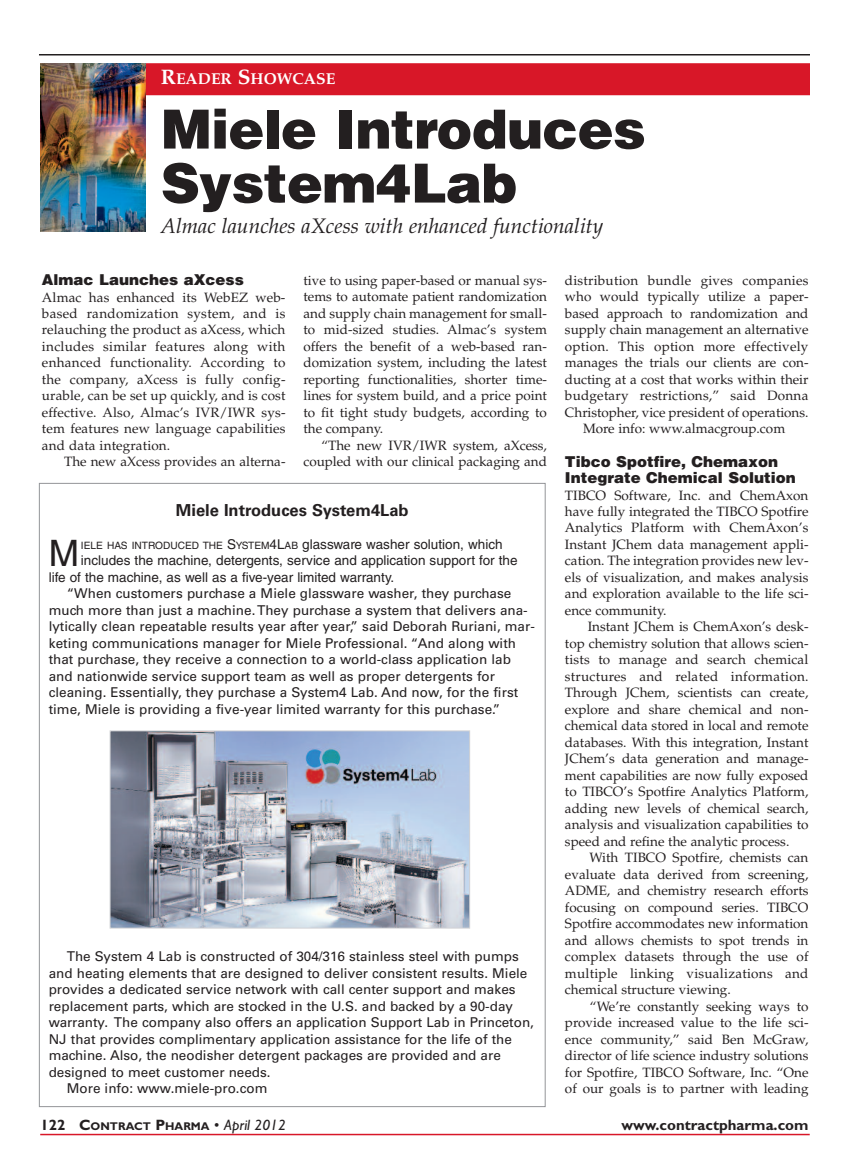
<style>
.page{position:relative;width:864px;height:1161px;background:#fff}
.page>*{position:absolute;margin:0;border:0;box-sizing:border-box;transform-origin:0 0}
.t1{font:900 54px/54px "Helvetica LT Std";letter-spacing:-.015em;color:#231f20}
.t2{font:36.45px "Helvetica LT Std";color:#231f20}
.t3{font:italic 21px "Palatino LT Std";color:#231f20}
.t4{font:700 16.5px "Univers LT Std";color:#231f20}
.t5{font:700 15.75px "Palatino LT Std";color:#fff}
.t6{font:900 15px/16.5px "Helvetica LT Std";color:#231f20}
.t7{font:700 15px "Gill Sans Std";color:#231f20}
.t8{font:13.5px/16.5px "Palatino LT Std";color:#231f20;text-align:justify}
.t9{font:13.5px/16.5px "Univers LT Std";color:#231f20}
.t10{font:13.5px "Helvetica LT Std";color:#231f20}
.t11{font:700 11.25px "Gill Sans Std";color:#231f20}
.s1{font-size:21px}
.s2{font-size:10.2px}
.s3{font-size:15px}
.s4{font-weight:400;font-size:15px}
.s5{font-weight:400;font-style:italic;font-size:15px}
</style>
<div class="page">
<div style="left:42px;top:65px;width:766px;height:29px;background:#d81728"></div>
<div style="left:40px;top:63px;width:770px;height:32px;border:2px solid #d81728"></div>
<hr style="left:39px;top:54px;width:771px;height:2px;background:#231f20">
<hr style="left:40px;top:1134px;width:770px;height:1px;background:#d81728">
<img style="left:41px;top:63px;width:105px;height:168px">
<img style="left:112px;top:732px;width:356px;height:194px">
<div style="left:110px;top:730px;width:360px;height:198px;border:1px solid #d1d2d4"></div>
<p class="t5" style="left:161px;top:73px;width:176px"><span class="s1">R</span>EADER <span class="s1">S</span>HOWCASE</p>
<h1 class="t1" style="left:161px;top:107px;width:486px">Miele Introduces<br>System4Lab</h1>
<h3 class="t3" style="left:161px;top:217px;width:444px">Almac launches aXcess with enhanced functionality</h3>
<p class="t6" style="left:42px;top:273px;width:203px">Almac Launches aXcess</p>
<p class="t8" style="left:42px;top:290px;width:245px">Almac has enhanced its WebEZ web&shy;based randomization system, and is relauching the product as aXcess, which includes similar features along with enhanced functionality. According to the company, aXcess is fully config&shy;urable, can be set up quickly, and is cost effective. Also, Almac’s IVR/IWR sys&shy;tem features new language capabilities and data integration.</p>
<p class="t8" style="left:64px;top:455px;width:223px">The new aXcess provides an alterna-</p>
<p class="t8" style="left:303px;top:274px;width:245px">tive to using paper-based or manual sys&shy;tems to automate patient randomization and supply chain management for small&shy;to mid-sized studies. Almac’s system offers the benefit of a web-based ran&shy;domization system, including the latest reporting functionalities, shorter time&shy;lines for system build, and a price point to fit tight study budgets, according to the company.</p>
<p class="t8" style="left:303px;top:439px;width:245px;text-align:right">“The new IVR/IWR system, aXcess, coupled with our clinical packaging and</p>
<p class="t4" style="left:176px;top:504px;width:234px">Miele Introduces System4Lab</p>
<h2 class="t2" style="left:49px;top:539px;width:32px">M</h2>
<p class="t10" style="left:81px;top:539px;width:423px"><span class="s2">IELE HAS INTRODUCED THE</span> S<span class="s2">YSTEM</span>4L<span class="s2">AB</span> glassware washer solution, which</p>
<p class="t10" style="left:81px;top:556px;width:438px">includes the machine, detergents, service and application support for the</p>
<p class="t10" style="left:49px;top:572px;width:347px">life of the machine, as well as a five-year limited warranty.</p>
<p class="t9" style="left:49px;top:587px;width:488px;text-indent:18px">“When customers purchase a Miele glassware washer, they purchase much more than just a machine.They purchase a system that delivers ana&shy;lytically clean repeatable results year after year,” said Deborah Ruriani, mar&shy;keting communications manager for Miele Professional. “And along with that purchase, they receive a connection to a world-class application lab and nationwide service support team as well as proper detergents for cleaning. Essentially, they purchase a System4 Lab. And now, for the first time, Miele is providing a five-year limited warranty for this purchase.”</p>
<p class="t9" style="left:67px;top:950px;width:454px">The System 4 Lab is constructed of 304/316 stainless steel with pumps</p>
<p class="t9" style="left:49px;top:966px;width:480px">and heating elements that are designed to deliver consistent results. Miele</p>
<p class="t9" style="left:49px;top:983px;width:468px">provides a dedicated service network with call center support and makes</p>
<p class="t9" style="left:49px;top:999px;width:466px">replacement parts, which are stocked in the U.S. and backed by a 90-day</p>
<p class="t9" style="left:49px;top:1016px;width:487px">warranty. The company also offers an application Support Lab in Princeton,</p>
<p class="t9" style="left:49px;top:1032px;width:465px">NJ that provides complimentary application assistance for the life of the</p>
<p class="t9" style="left:49px;top:1049px;width:454px">machine. Also, the neodisher detergent packages are provided and are</p>
<p class="t9" style="left:49px;top:1065px;width:223px">designed to meet customer needs.</p>
<p class="t9" style="left:67px;top:1082px;width:202px">More info: www.miele-pro.com</p>
<p class="t8" style="left:565px;top:274px;width:245px;text-align:center">distribution bundle gives companies who would typically utilize a paper&shy;based approach to randomization and supply chain management an alternative option. This option more effectively manages the trials our clients are con&shy;ducting at a cost that works within their budgetary restrictions,” said Donna Christopher, vice president of operations.<br>More info: www.almacgroup.com</p>
<p class="t6" style="left:565px;top:454px;width:232px">Tibco Spotfire, Chemaxon<br>Integrate Chemical Solution</p>
<p class="t8" style="left:565px;top:488px;width:245px">TIBCO Software, Inc. and ChemAxon have fully integrated the TIBCO Spotfire Analytics Platform with ChemAxon’s Instant JChem data management appli&shy;cation. The integration provides new lev&shy;els of visualization, and makes analysis and exploration available to the life sci&shy;ence community.</p>
<p class="t8" style="left:565px;top:620px;width:245px;text-indent:23px">Instant JChem is ChemAxon’s desk&shy;top chemistry solution that allows scien&shy;tists to manage and search chemical structures and related information.<br>Through JChem, scientists can create, explore and share chemical and non&shy;chemical data stored in local and remote databases. With this integration, Instant JChem’s data generation and manage&shy;ment capabilities are now fully exposed to TIBCO’s Spotfire Analytics Platform, adding new levels of chemical search, analysis and visualization capabilities to speed and refine the analytic process.</p>
<p class="t8" style="left:565px;top:851px;width:245px;text-indent:25px">With TIBCO Spotfire, chemists can evaluate data derived from screening, ADME, and chemistry research efforts focusing on compound series. TIBCO Spotfire accommodates new information and allows chemists to spot trends in complex datasets through the use of multiple linking visualizations and chemical structure viewing.</p>
<p class="t8" style="left:565px;top:1000px;width:245px;text-indent:25px">“We’re constantly seeking ways to provide increased value to the life sci&shy;ence community,” said Ben McGraw, director of life science industry solutions for Spotfire, TIBCO Software, Inc. “One of our goals is to partner with leading</p>
<p class="t11" style="left:40px;top:1122px;width:247px"><span class="s3">122 C</span>ONTRACT <span class="s3">P</span>HARMA <span class="s4">•</span> <span class="s5">April 2012</span></p>
<p class="t7" style="left:621px;top:1119px;width:189px">www.contractpharma.com</p>
</div>
